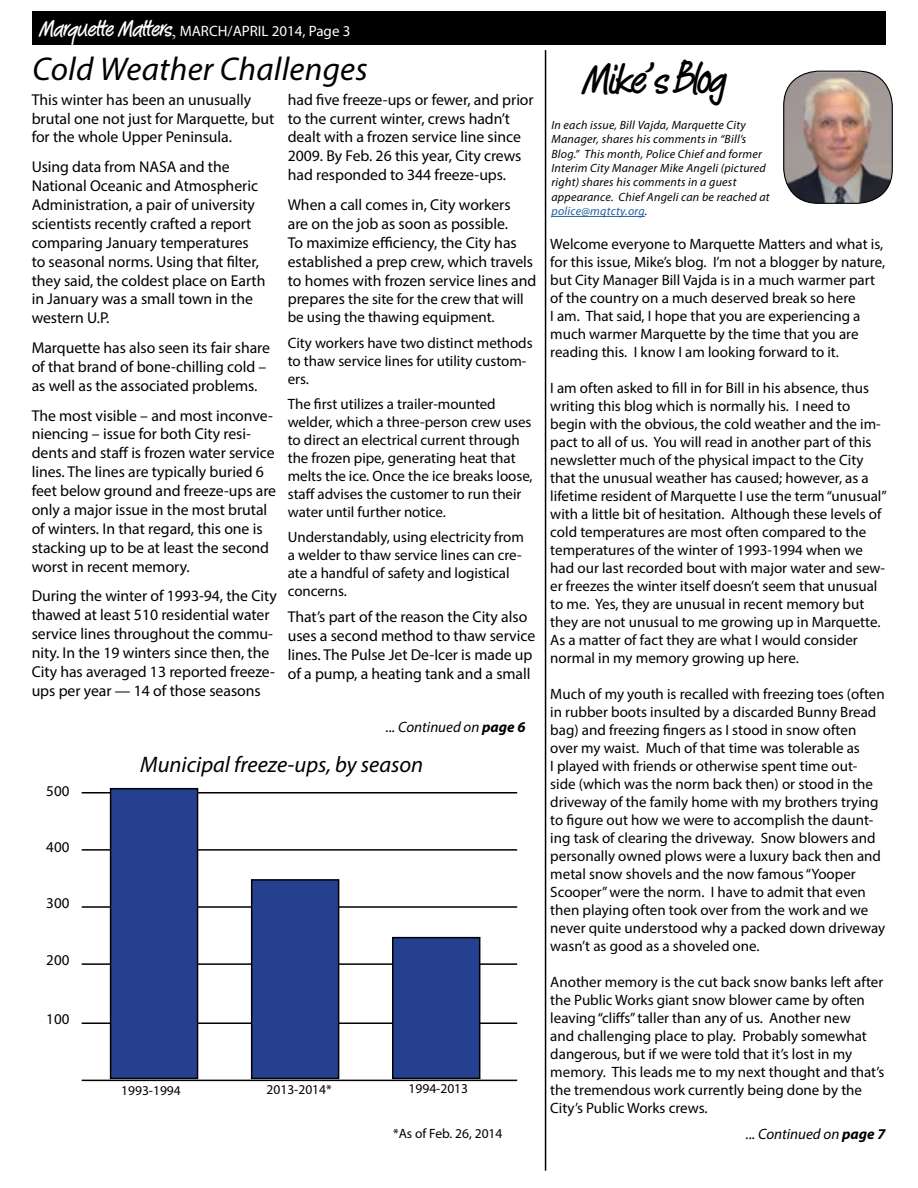
<style>
.page{position:relative;width:918px;height:1188px;background:#fff}
.page>*{position:absolute;margin:0;border:0;box-sizing:border-box;transform-origin:0 0}
.t1{font:42px "Peekaboo";letter-spacing:-.04em;color:#000}
.t2{font:italic 33px "Myriad Pro";letter-spacing:.01em;color:#000}
.t3{font:italic 22.5px "Myriad Pro";color:#000}
.t4{font:15.75px/18.9px "Myriad Pro";letter-spacing:-.005em;color:#000}
.t5{font:15px/18px "Myriad Pro";color:#000}
.t6{font:italic 15px "Myriad Pro";color:#000}
.t7{font:15px "Myriad Pro";color:#fff}
.t8{font:13.5px "Myriad Pro";color:#000}
.t9{font:italic 12px/14.4px "Myriad Pro";letter-spacing:.02em;color:#000}
.s1{font-family:"Peekaboo";font-size:22.5px}
.s2{font-family:"Times New Roman";font-size:19.5px}
.s3{font-size:15.75px}
.s4{font-weight:700}
.s5{color:#215e9e}
</style>
<div class="page">
<hr style="left:545px;top:50px;width:1px;height:1121px;background:#000">
<img style="left:784px;top:72px;width:108px;height:131px">
<div style="left:783px;top:71px;width:110px;height:133px;border:1px solid #000;border-radius:35px"></div>
<hr style="left:551px;top:216px;width:94px;height:1px;background:#215e9e">
<hr style="left:82px;top:792px;width:435px;height:2px;background:#000">
<hr style="left:82px;top:849px;width:435px;height:2px;background:#000">
<hr style="left:82px;top:906px;width:435px;height:2px;background:#000">
<hr style="left:82px;top:963px;width:435px;height:2px;background:#000">
<hr style="left:82px;top:1023px;width:435px;height:1px;background:#000">
<hr style="left:82px;top:1080px;width:435px;height:1px;background:#000">
<div style="left:252px;top:880px;width:87px;height:198px;background:#25408f"></div>
<div style="left:251px;top:879px;width:88px;height:200px;border:2px solid #000"></div>
<div style="left:393px;top:938px;width:87px;height:140px;background:#25408f"></div>
<div style="left:392px;top:937px;width:88px;height:142px;border:2px solid #000"></div>
<div style="left:111px;top:789px;width:87px;height:289px;background:#25408f"></div>
<div style="left:110px;top:788px;width:88px;height:291px;border:2px solid #000"></div>
<div style="left:32px;top:11px;width:854px;height:33px;background:#000"></div>
<p class="t7" style="left:39px;top:22px;width:313px"><span class="s1">Marquette Matters</span><span class="s2">,</span> MARCH/APRIL 2014, Page 3</p>
<h2 class="t2" style="left:32px;top:49px;width:337px">Cold Weather Challenges</h2>
<p class="t4" style="left:32px;top:90px;width:244px">This winter has been an unusually brutal one not just for Marquette, but for the whole Upper Peninsula.</p>
<p class="t4" style="left:32px;top:157px;width:235px">Using data from NASA and the<br>National Oceanic and Atmospheric<br>Administration, a pair of university scientists recently crafted a report comparing January temperatures to seasonal norms. Using that filter, they said, the coldest place on Earth in January was a small town in the western U.P.</p>
<p class="t4" style="left:32px;top:338px;width:240px">Marquette has also seen its fair share of that brand of bone-chilling cold – as well as the associated problems.</p>
<p class="t4" style="left:32px;top:406px;width:246px">The most visible – and most inconve&shy;niencing – issue for both City resi&shy;dents and staff is frozen water service lines. The lines are typically buried 6 feet below ground and freeze-ups are only a major issue in the most brutal of winters. In that regard, this one is stacking up to be at least the second worst in recent memory.</p>
<p class="t4" style="left:32px;top:586px;width:247px">During the winter of 1993-94, the City thawed at least 510 residential water service lines throughout the commu&shy;nity. In the 19 winters since then, the City has averaged 13 reported freeze&shy;ups per year — 14 of those seasons</p>
<p class="t4" style="left:288px;top:90px;width:247px">had five freeze-ups or fewer, and prior to the current winter, crews hadn’t dealt with a frozen service line since 2009. By Feb. 26 this year, City crews had responded to 344 freeze-ups.</p>
<p class="t4" style="left:288px;top:195px;width:250px">When a call comes in, City workers<br>are on the job as soon as possible.<br>To maximize efficiency, the City has established a prep crew, which travels to homes with frozen service lines and</p>
<p class="t5" style="left:288px;top:290px;width:238px"><span class="s3">prepares</span> the site for the crew that will be using the thawing equipment.</p>
<p class="t5" style="left:288px;top:333px;width:246px">City workers have two distinct methods to thaw service lines for utility custom&shy;ers.</p>
<p class="t5" style="left:288px;top:395px;width:246px">The first utilizes a trailer-mounted welder, which a three-person crew uses to direct an electrical current through the frozen pipe, generating heat that melts the ice. Once the ice breaks loose, staff advises the customer to run their water until further notice.</p>
<p class="t5" style="left:288px;top:528px;width:238px">Understandably, using electricity from a welder to thaw service lines can cre&shy;ate a handful of safety and logistical concerns.</p>
<p class="t4" style="left:288px;top:607px;width:249px">That’s part of the reason the City also uses a second method to thaw service lines. The Pulse Jet De-Icer is made up of a pump, a heating tank and a small</p>
<p class="t6" style="left:386px;top:717px;width:141px">... Continued on <span class="s4">page 6</span></p>
<p class="t5" style="left:46px;top:781px;width:25px">500</p>
<p class="t5" style="left:46px;top:837px;width:25px">400</p>
<p class="t5" style="left:46px;top:894px;width:25px">300</p>
<p class="t5" style="left:46px;top:951px;width:25px">200</p>
<p class="t5" style="left:46px;top:1010px;width:25px">100</p>
<h3 class="t3" style="left:140px;top:751px;width:285px">Municipal freeze-ups, by season</h3>
<p class="t8" style="left:121px;top:1082px;width:61px">1993-1994</p>
<p class="t8" style="left:267px;top:1081px;width:67px">2013-2014*</p>
<p class="t8" style="left:409px;top:1080px;width:61px">1994-2013</p>
<p class="t8" style="left:393px;top:1125px;width:111px">*As of Feb. 26, 2014</p>
<h1 class="t1" style="left:582px;top:51px;width:145px">Mike’s Blog</h1>
<p class="t9" style="left:551px;top:117px;width:220px">In each issue, Bill Vajda, Marquette City Manager, shares his comments in “Bill’s Blog.” This month, Police Chief and former Interim City Manager Mike Angeli (pictured right) shares his comments in a guest appearance. Chief Angeli can be reached at <span class="s5">police@mqtcty.org</span>.</p>
<p class="t5" style="left:550px;top:235px;width:336px">Welcome everyone to Marquette Matters and what is, for this issue, Mike’s blog. I’m not a blogger by nature, but City Manager Bill Vajda is in a much warmer part of the country on a much deserved break so here<br>I am. That said, I hope that you are experiencing a much warmer Marquette by the time that you are reading this. I know I am looking forward to it.</p>
<p class="t5" style="left:550px;top:379px;width:338px">I am often asked to fill in for Bill in his absence, thus writing this blog which is normally his. I need to begin with the obvious, the cold weather and the im&shy;pact to all of us. You will read in another part of this newsletter much of the physical impact to the City that the unusual weather has caused; however, as a lifetime resident of Marquette I use the term “unusual” with a little bit of hesitation. Although these levels of cold temperatures are most often compared to the temperatures of the winter of 1993-1994 when we had our last recorded bout with major water and sew&shy;er freezes the winter itself doesn’t seem that unusual to me. Yes, they are unusual in recent memory but they are not unusual to me growing up in Marquette.<br>As a matter of fact they are what I would consider normal in my memory growing up here.</p>
<p class="t5" style="left:550px;top:685px;width:336px">Much of my youth is recalled with freezing toes (often in rubber boots insulted by a discarded Bunny Bread bag) and freezing fingers as I stood in snow often over my waist. Much of that time was tolerable as<br>I played with friends or otherwise spent time out&shy;side (which was the norm back then) or stood in the driveway of the family home with my brothers trying to figure out how we were to accomplish the daunt&shy;ing task of clearing the driveway. Snow blowers and personally owned plows were a luxury back then and metal snow shovels and the now famous “Yooper Scooper” were the norm. I have to admit that even then playing often took over from the work and we never quite understood why a packed down driveway wasn’t as good as a shoveled one.</p>
<p class="t5" style="left:550px;top:973px;width:336px">Another memory is the cut back snow banks left after the Public Works giant snow blower came by often leaving “cliffs” taller than any of us. Another new<br>and challenging place to play. Probably somewhat dangerous, but if we were told that it’s lost in my memory. This leads me to my next thought and that’s the tremendous work currently being done by the City’s Public Works crews.</p>
<p class="t6" style="left:746px;top:1125px;width:141px">... Continued on <span class="s4">page 7</span></p>
</div>
